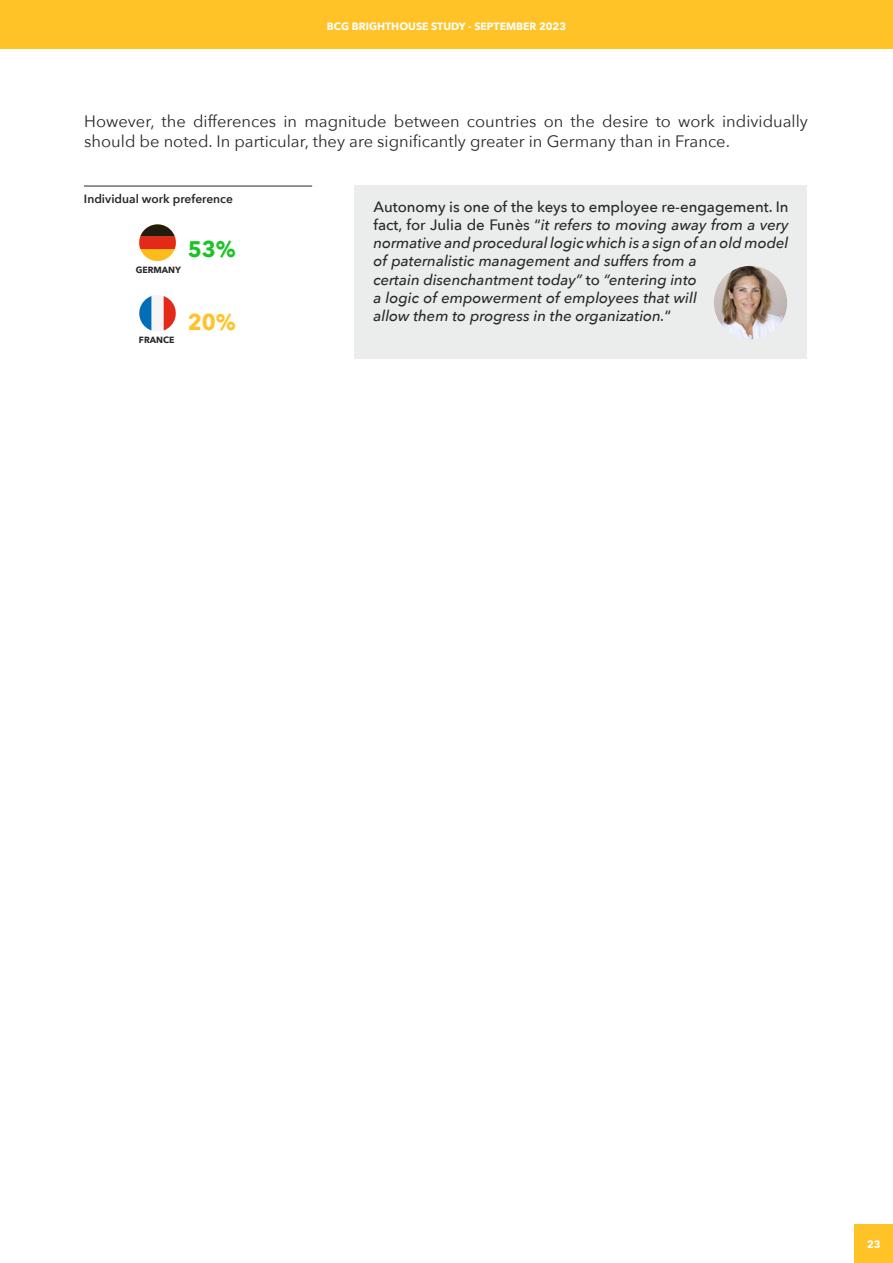
<style>
.page{position:relative;width:893px;height:1263px;background:#fff}
.page>*{position:absolute;margin:0;border:0;box-sizing:border-box;transform-origin:0 0}
.t1{font:700 22.5px "Avenir Next";color:#ffc328}
.t2{font:700 22.5px "Avenir Next";color:#1bc328}
.t3{font:16.5px/19.5px "Avenir Next";color:#292829}
.t4{font:italic 500 15px/18px "Avenir Next";color:#292829}
.t5{font:600 12px "Avenir Next";color:#292829}
.t6{font:700 10.5px "Avenir Next";color:#fff}
.t7{font:700 9px "Avenir Next";color:#292829}
.s1{font-style:normal}
</style>
<div class="page">
<div style="left:0;top:0;width:893px;height:49px;background:#ffc328"></div>
<div style="left:855px;top:1225px;width:38px;height:38px;background:#ffc328"></div>
<div style="left:354px;top:185px;width:453px;height:174px;background:#ebecec"></div>
<svg style="left:139px;top:224px;width:37px;height:37px"></svg>
<svg style="left:139px;top:296px;width:37px;height:35px"></svg>
<img style="left:714px;top:266px;width:73px;height:73px;border-radius:37px">
<hr style="left:84px;top:186px;width:228px;height:1px;background:#292829">
<p class="t6" style="left:327px;top:20px;width:241px">BCG BRIGHTHOUSE STUDY - SEPTEMBER 2023</p>
<p class="t3" style="left:84px;top:113px;width:725px">However, the differences in magnitude between countries on the desire to work individually should be noted. In particular, they are significantly greater in Germany than in France.</p>
<p class="t5" style="left:84px;top:189px;width:151px">Individual work preference</p>
<h1 class="t2" style="left:188px;top:239px;width:50px">53%</h1>
<p class="t7" style="left:136px;top:266px;width:47px">GERMANY</p>
<p class="t7" style="left:139px;top:336px;width:37px">FRANCE</p>
<h1 class="t1" style="left:188px;top:313px;width:50px">20%</h1>
<p class="t4" style="left:373px;top:200px;width:417px"><span class="s1">Autonomy is one of the keys to employee re-engagement. In fact, for Julia de Funès “</span>it refers to moving away from a very normative and procedural logic which is a sign of an old model of paternalistic management and suffers from a<br>certain disenchantment today” <span class="s1">to</span> “entering into<br>a logic of empowerment of employees that will<br>allow them to progress in the organization.<span class="s1">“</span></p>
<p class="t6" style="left:867px;top:1239px;width:15px">23</p>
</div>
